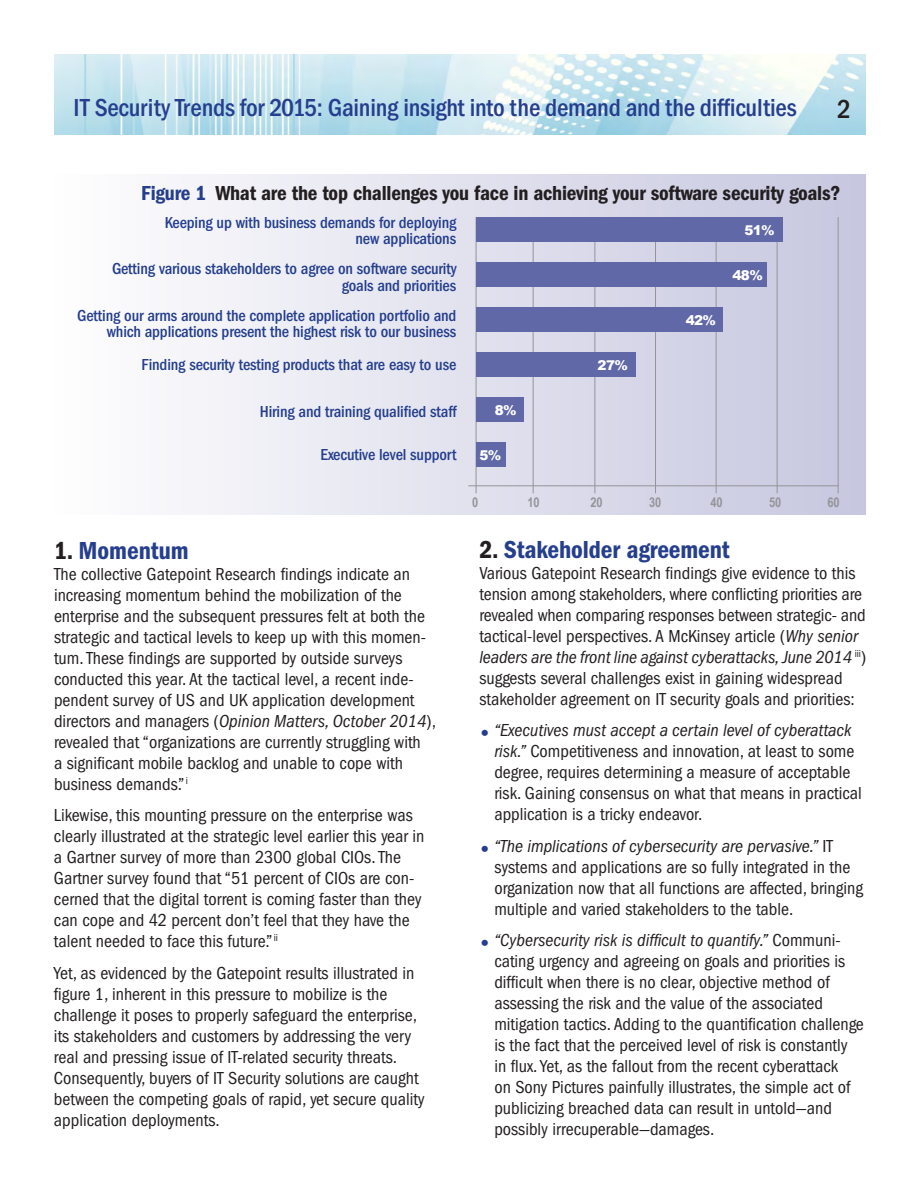
<style>
.page{position:relative;width:918px;height:1188px;background:#fff}
.page>*{position:absolute;margin:0;border:0;box-sizing:border-box;transform-origin:0 0}
.t1{font:500 condensed 27px "Franklin Gothic";color:#231f20}
.t2{font:500 condensed 25.5px "Franklin Gothic";letter-spacing:-.01em;color:#253f8e}
.RevSubHd{font:600 condensed 25.5px "Franklin Gothic";letter-spacing:-.005em;color:#253f8e}
.SubHd{font:600 condensed 21px "Franklin Gothic";letter-spacing:-.01em;color:#231f20}
.t3{font:condensed 18px/21px "Franklin Gothic";color:#231f20}
.t4{font:italic condensed 18px "Franklin Gothic";color:#231f20}
.SubHd-2{font:500 condensed 16.5px "Franklin Gothic";letter-spacing:-.01em;color:#253f8e}
.SubHd-3{font:900 13.5px "Arial";letter-spacing:-.04em;color:#fff}
.t5{font:700 13.5px "Arial Narrow";letter-spacing:-.01em;color:#939598}
.s1{color:#253f8e}
.s2{color:#231f20}
.s3{font-style:italic}
.s4{font-weight:800;font-stretch:normal;color:#253f8e}
.s5{font-weight:800;font-style:normal;font-stretch:normal;color:#253f8e}
.s6{font-style:normal}
</style>
<div class="page">
<img style="left:54px;top:54px;width:811px;height:81px">
<div style="left:54px;top:174px;width:811px;height:340px;background:linear-gradient(to right,#fefefe,#c6c6df)"></div>
<hr style="left:838px;top:217px;width:1px;height:276px;background:#939598">
<hr style="left:777px;top:217px;width:1px;height:276px;background:#939598">
<hr style="left:468px;top:485px;width:371px;height:1px;background:#939598">
<hr style="left:533px;top:217px;width:1px;height:276px;background:#939598">
<hr style="left:476px;top:217px;width:1px;height:276px;background:#939598">
<hr style="left:595px;top:217px;width:1px;height:276px;background:#939598">
<hr style="left:655px;top:217px;width:1px;height:276px;background:#939598">
<hr style="left:716px;top:217px;width:1px;height:276px;background:#939598">
<div style="left:476px;top:217px;width:306px;height:25px;background:#6168a7"></div>
<div style="left:476px;top:262px;width:291px;height:25px;background:#6168a7"></div>
<div style="left:476px;top:307px;width:247px;height:25px;background:#6168a7"></div>
<div style="left:476px;top:352px;width:159px;height:25px;background:#6168a7"></div>
<div style="left:476px;top:397px;width:48px;height:25px;background:#6168a7"></div>
<div style="left:476px;top:443px;width:30px;height:24px;background:#6168a7"></div>
<p class="t2" style="left:73px;top:93px;width:725px">IT Security Trends for 2015: Gaining insight into the demand and the difficulties</p>
<p class="t1" style="left:837px;top:94px;width:15px">2</p>
<p class="SubHd" style="left:141px;top:181px;width:701px"><span class="s1">Figure 1</span> What are the top challenges you face in achieving your software security goals?</p>
<p class="SubHd-2" style="left:165px;top:213px;width:293px">Keeping up with business demands for deploying</p>
<p class="SubHd-2" style="left:355px;top:230px;width:102px">new applications</p>
<p class="SubHd-2" style="left:112px;top:260px;width:346px">Getting various stakeholders to agree on software security</p>
<p class="SubHd-2" style="left:342px;top:276px;width:116px">goals and priorities</p>
<p class="SubHd-2" style="left:77px;top:306px;width:381px">Getting our arms around the complete application portfolio and</p>
<p class="SubHd-2" style="left:107px;top:323px;width:351px">which applications present the highest risk to our business</p>
<p class="SubHd-2" style="left:141px;top:356px;width:316px">Finding security testing products that are easy to use</p>
<p class="SubHd-2" style="left:260px;top:402px;width:198px">Hiring and training qualified staff</p>
<p class="SubHd-2" style="left:321px;top:446px;width:137px">Executive level support</p>
<p class="RevSubHd" style="left:54px;top:536px;width:136px"><span class="s2">1.</span> Momentum</p>
<p class="t3" style="left:54px;top:564px;width:358px">The collective Gatepoint Research findings indicate an increasing momentum behind the mobilization of the</p>
<p class="t3" style="left:54px;top:606px;width:374px;text-align:justify">enterprise and the subsequent pressures felt at both the strategic and tactical levels to keep up with this momen&shy;tum. These findings are supported by outside surveys</p>
<p class="t3" style="left:54px;top:669px;width:361px">conducted this year. At the tactical level, a recent inde-</p>
<p class="t3" style="left:54px;top:690px;width:384px">pendent survey of US and UK application development directors and managers (<span class="s3">Opinion Matters, October 2014</span>), revealed that “organizations are currently struggling with</p>
<p class="t3" style="left:54px;top:753px;width:351px">a significant mobile backlog and unable to cope with</p>
<p class="t3" style="left:54px;top:774px;width:136px">business demands.”<sup>i</sup></p>
<p class="t3" style="left:54px;top:805px;width:372px">Likewise, this mounting pressure on the enterprise was clearly illustrated at the strategic level earlier this year in</p>
<p class="t3" style="left:54px;top:847px;width:349px">a Gartner survey of more than 2300 global CIOs. The</p>
<p class="t3" style="left:54px;top:868px;width:369px">Gartner survey found that “51 percent of CIOs are con&shy;cerned that the digital torrent is coming faster than they</p>
<p class="t3" style="left:54px;top:910px;width:357px">can cope and 42 percent don’t feel that they have the</p>
<p class="t3" style="left:54px;top:931px;width:226px">talent needed to face this future.”<sup>ii</sup></p>
<p class="t3" style="left:54px;top:963px;width:362px">Yet, as evidenced by the Gatepoint results illustrated in</p>
<p class="t3" style="left:54px;top:984px;width:335px">figure 1, inherent in this pressure to mobilize is the</p>
<p class="t3" style="left:54px;top:1005px;width:365px">challenge it poses to properly safeguard the enterprise,</p>
<p class="t3" style="left:54px;top:1026px;width:359px">its stakeholders and customers by addressing the very</p>
<p class="t3" style="left:54px;top:1047px;width:345px">real and pressing issue of IT-related security threats.</p>
<p class="t3" style="left:54px;top:1068px;width:372px">Consequently, buyers of IT Security solutions are caught between the competing goals of rapid, yet secure quality application deployments.</p>
<p class="SubHd-3" style="left:495px;top:402px;width:23px">8%</p>
<p class="SubHd-3" style="left:479px;top:447px;width:23px">5%</p>
<p class="SubHd-3" style="left:598px;top:357px;width:32px">27%</p>
<p class="SubHd-3" style="left:686px;top:312px;width:32px">42%</p>
<p class="SubHd-3" style="left:744px;top:222px;width:32px">51%</p>
<p class="SubHd-3" style="left:733px;top:267px;width:32px">48%</p>
<p class="t5" style="left:472px;top:492px;width:8px">0</p>
<p class="t5" style="left:528px;top:492px;width:14px">10</p>
<p class="t5" style="left:591px;top:492px;width:14px">20</p>
<p class="t5" style="left:649px;top:492px;width:14px">30</p>
<p class="t5" style="left:711px;top:492px;width:14px">40</p>
<p class="t5" style="left:769px;top:492px;width:14px">50</p>
<p class="t5" style="left:827px;top:492px;width:14px">60</p>
<p class="RevSubHd" style="left:479px;top:535px;width:252px"><span class="s2">2.</span> Stakeholder agreement</p>
<p class="t3" style="left:479px;top:563px;width:389px">Various Gatepoint Research findings give evidence to this tension among stakeholders, where conflicting priorities are revealed when comparing responses between strategic- and tactical-level perspectives. A McKinsey article (<span class="s3">Why senior leaders are the front line against cyberattacks, June 2014</span> <sup>iii</sup>) suggests several challenges exist in gaining widespread stakeholder agreement on IT security goals and priorities:</p>
<p class="t3" style="left:494px;top:720px;width:362px;text-indent:-15px"><span class="s4">•</span> <span class="s3">“Executives must accept a certain level of cyberattack risk.”</span> Competitiveness and innovation, at least to some degree, requires determining a measure of acceptable</p>
<p class="t3" style="left:494px;top:783px;width:369px">risk. Gaining consensus on what that means in practical</p>
<p class="t3" style="left:494px;top:804px;width:210px">application is a tricky endeavor.</p>
<p class="t3" style="left:494px;top:836px;width:358px;text-indent:-15px"><span class="s4">•</span> <span class="s3">“The implications of cybersecurity are pervasive.”</span> IT systems and applications are so fully integrated in the</p>
<p class="t3" style="left:494px;top:878px;width:370px">organization now that all functions are affected, bringing multiple and varied stakeholders to the table.</p>
<p class="t4" style="left:479px;top:930px;width:363px"><span class="s5">•</span> “Cybersecurity risk is difficult to quantify.” <span class="s6">Communi-</span></p>
<p class="t3" style="left:494px;top:951px;width:352px">cating urgency and agreeing on goals and priorities is</p>
<p class="t3" style="left:494px;top:972px;width:337px">difficult when there is no clear, objective method of</p>
<p class="t3" style="left:494px;top:993px;width:330px">assessing the risk and the value of the associated</p>
<p class="t3" style="left:494px;top:1014px;width:371px">mitigation tactics. Adding to the quantification challenge</p>
<p class="t3" style="left:494px;top:1035px;width:355px">is the fact that the perceived level of risk is constantly</p>
<p class="t3" style="left:494px;top:1056px;width:345px">in flux. Yet, as the fallout from the recent cyberattack</p>
<p class="t3" style="left:494px;top:1077px;width:357px">on Sony Pictures painfully illustrates, the simple act of</p>
<p class="t3" style="left:494px;top:1098px;width:339px">publicizing breached data can result in untold—and</p>
<p class="t3" style="left:494px;top:1119px;width:221px">possibly irrecuperable—damages.</p>
</div>
